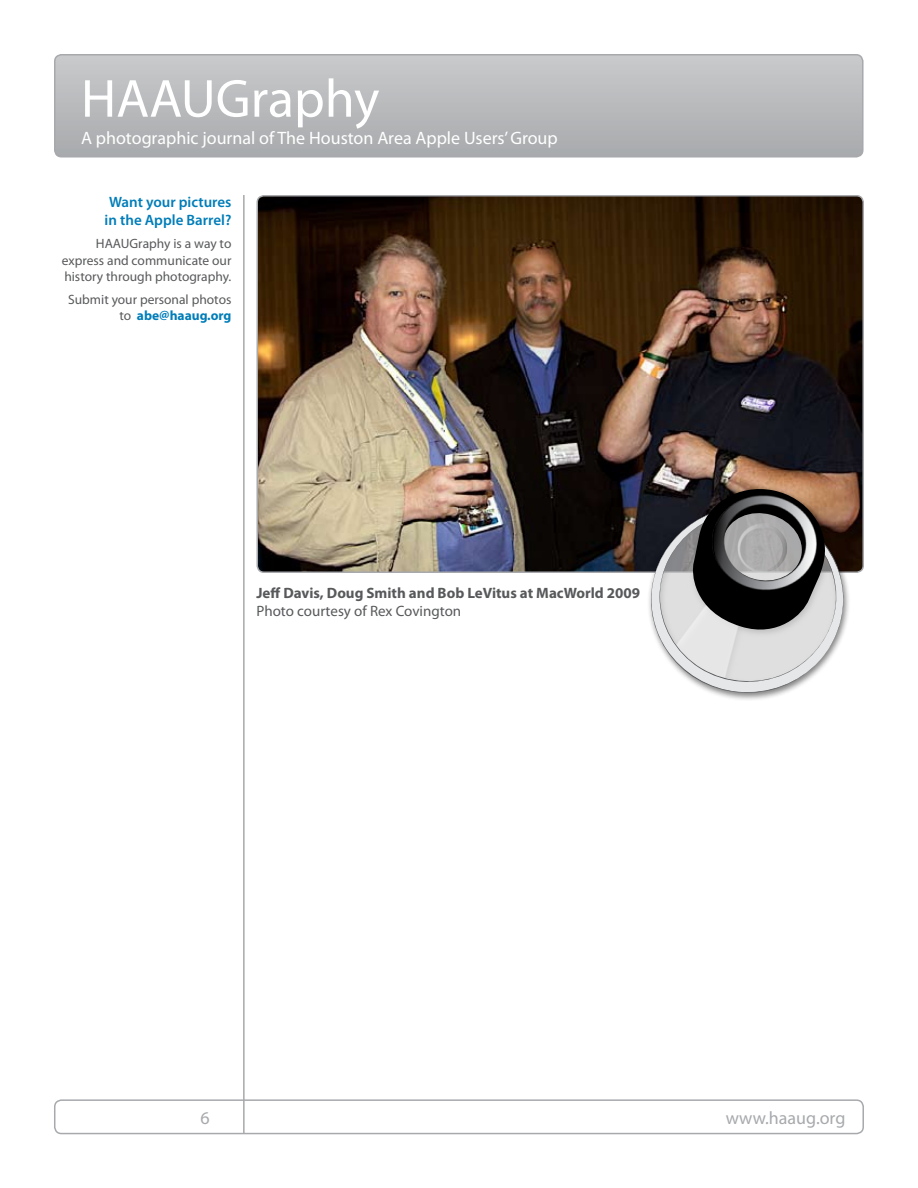
<style>
.page{position:relative;width:918px;height:1188px;background:#fff}
.page>*{position:absolute;margin:0;border:0;box-sizing:border-box;transform-origin:0 0}
.t1{font:54px "Myriad Pro";color:#fff}
.t2{font:18px "Myriad Pro";color:#fff}
.t3{font:18px "Myriad Pro";color:#a7a9ac}
.t4{font:700 15px "Myriad Pro";color:#58595b}
.t5{font:600 15px/18px "Myriad Pro";color:#007db9;text-align:center}
.t6{font:15px "Myriad Pro";color:#58595b}
.t7{font:13.5px/16.2px "Myriad Pro";color:#58595b;text-align:justify}
.t8{font:700 13.5px "Myriad";color:#007db9}
.s1{font-family:"Myriad Pro";font-weight:400;color:#58595b}
</style>
<div class="page">
<hr style="left:243px;top:195px;width:2px;height:939px;background:#a7a9ac">
<div style="left:54px;top:1099px;width:810px;height:35px;border:2px solid #a7a9ac;border-radius:7px"></div>
<svg style="left:55px;top:55px;width:806px;height:100px;background:#b8b9bc"></svg>
<div style="left:54px;top:54px;width:810px;height:104px;border:2px solid #a7a9ac;border-radius:7px"></div>
<img style="left:259px;top:196px;width:604px;height:376px">
<div style="left:256px;top:195px;width:608px;height:378px;border:2px solid #a7a9ac;border-radius:7px"></div>
<div style="left:647px;top:485px;width:204px;height:216px;background:#000;opacity:.5"></div>
<img style="left:653px;top:697px;width:112px;height:4px">
<svg style="left:651px;top:484px;width:198px;height:213px"></svg>
<img style="left:689px;top:473px;width:150px;height:140px">
<img style="left:715px;top:500px;width:95px;height:96px">
<h1 class="t1" style="left:81px;top:65px;width:300px">HAAUGraphy</h1>
<h2 class="t2" style="left:81px;top:127px;width:478px">A photographic journal of The Houston Area Apple Users’ Group</h2>
<p class="t5" style="left:105px;top:193px;width:128px">Want your pictures in the Apple Barrel?</p>
<p class="t7" style="left:62px;top:236px;width:171px;text-indent:34px">HAAUGraphy is a way to express and communicate our history through photography.</p>
<p class="t7" style="left:68px;top:291px;width:165px">Submit your personal photos</p>
<p class="t8" style="left:119px;top:308px;width:114px"><span class="s1">to</span> abe@haaug.org</p>
<p class="t4" style="left:256px;top:583px;width:385px">Jeff Davis, Doug Smith and Bob LeVitus at MacWorld 2009</p>
<p class="t6" style="left:256px;top:601px;width:206px">Photo courtesy of Rex Covington</p>
<h2 class="t3" style="left:201px;top:1107px;width:11px">6</h2>
<h2 class="t3" style="left:726px;top:1107px;width:121px">www.haaug.org</h2>
</div>
